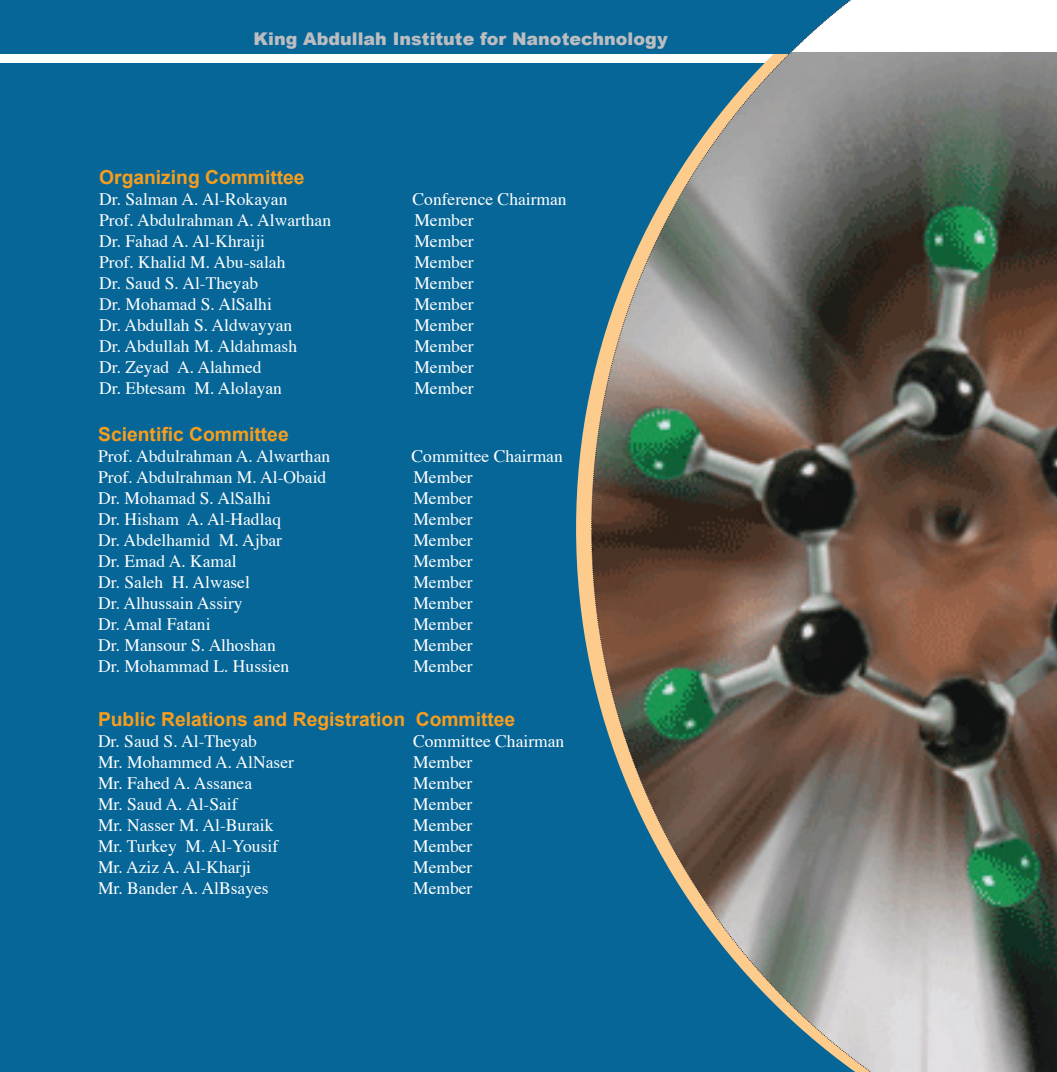
<style>
.page{position:relative;width:1057px;height:1072px;background:#fff}
.page>*{position:absolute;margin:0;border:0;box-sizing:border-box;transform-origin:0 0}
.t1{font:700 19.25px "Arial";color:#f89e1c}
.t2{font:17.5px "Times";color:#fff}
.t3{font:900 17.5px "Arial";color:#bcbdc0}
</style>
<div class="page">
<div style="left:0;top:63px;width:1057px;height:1008px;background:#076698"></div>
<svg style="left:576px;top:53px;width:15px;height:616px"></svg>
<div style="left:0;top:0;width:1057px;height:53px;background:#076698"></div>
<svg style="left:591px;top:0;width:466px;height:528px;background:#66706d"></svg>
<svg style="left:591px;top:529px;width:466px;height:542px"></svg>
<p class="t3" style="left:254px;top:29px;width:415px">King Abdullah Institute for Nanotechnology</p>
<p class="t1" style="left:99px;top:166px;width:207px">Organizing Committee</p>
<p class="t2" style="left:99px;top:188px;width:190px">Dr. Salman A. Al-Rokayan</p>
<p class="t2" style="left:412px;top:188px;width:156px">Conference Chairman</p>
<p class="t2" style="left:99px;top:209px;width:233px">Prof. Abdulrahman A. Alwarthan</p>
<p class="t2" style="left:414px;top:209px;width:61px">Member</p>
<p class="t2" style="left:99px;top:230px;width:167px">Dr. Fahad A. Al-Khraiji</p>
<p class="t2" style="left:414px;top:230px;width:61px">Member</p>
<p class="t2" style="left:99px;top:251px;width:188px">Prof. Khalid M. Abu-salah</p>
<p class="t2" style="left:414px;top:251px;width:61px">Member</p>
<p class="t2" style="left:99px;top:272px;width:160px">Dr. Saud S. Al-Theyab</p>
<p class="t2" style="left:414px;top:272px;width:61px">Member</p>
<p class="t2" style="left:99px;top:293px;width:174px">Dr. Mohamad S. AlSalhi</p>
<p class="t2" style="left:414px;top:293px;width:61px">Member</p>
<p class="t2" style="left:99px;top:314px;width:194px">Dr. Abdullah S. Aldwayyan</p>
<p class="t2" style="left:414px;top:314px;width:61px">Member</p>
<p class="t2" style="left:99px;top:335px;width:199px">Dr. Abdullah M. Aldahmash</p>
<p class="t2" style="left:414px;top:335px;width:61px">Member</p>
<p class="t2" style="left:99px;top:356px;width:164px">Dr. Zeyad A. Alahmed</p>
<p class="t2" style="left:414px;top:356px;width:61px">Member</p>
<p class="t2" style="left:99px;top:377px;width:184px">Dr. Ebtesam M. Alolayan</p>
<p class="t2" style="left:414px;top:377px;width:61px">Member</p>
<p class="t1" style="left:98px;top:424px;width:192px">Scientific Committee</p>
<p class="t2" style="left:98px;top:445px;width:233px">Prof. Abdulrahman A. Alwarthan</p>
<p class="t2" style="left:411px;top:445px;width:153px">Committee Chairman</p>
<p class="t2" style="left:98px;top:466px;width:229px">Prof. Abdulrahman M. Al-Obaid</p>
<p class="t2" style="left:413px;top:466px;width:61px">Member</p>
<p class="t2" style="left:98px;top:487px;width:174px">Dr. Mohamad S. AlSalhi</p>
<p class="t2" style="left:413px;top:487px;width:61px">Member</p>
<p class="t2" style="left:98px;top:508px;width:184px">Dr. Hisham A. Al-Hadlaq</p>
<p class="t2" style="left:413px;top:508px;width:61px">Member</p>
<p class="t2" style="left:98px;top:529px;width:185px">Dr. Abdelhamid M. Ajbar</p>
<p class="t2" style="left:413px;top:529px;width:61px">Member</p>
<p class="t2" style="left:98px;top:550px;width:140px">Dr. Emad A. Kamal</p>
<p class="t2" style="left:413px;top:550px;width:61px">Member</p>
<p class="t2" style="left:98px;top:571px;width:153px">Dr. Saleh H. Alwasel</p>
<p class="t2" style="left:413px;top:571px;width:61px">Member</p>
<p class="t2" style="left:98px;top:592px;width:146px">Dr. Alhussain Assiry</p>
<p class="t2" style="left:413px;top:592px;width:61px">Member</p>
<p class="t2" style="left:98px;top:613px;width:114px">Dr. Amal Fatani</p>
<p class="t2" style="left:413px;top:613px;width:61px">Member</p>
<p class="t2" style="left:98px;top:634px;width:179px">Dr. Mansour S. Alhoshan</p>
<p class="t2" style="left:413px;top:634px;width:61px">Member</p>
<p class="t2" style="left:98px;top:655px;width:193px">Dr. Mohammad L. Hussien</p>
<p class="t2" style="left:413px;top:655px;width:61px">Member</p>
<p class="t1" style="left:98px;top:708px;width:419px">Public Relations and Registration Committee</p>
<p class="t2" style="left:98px;top:730px;width:160px">Dr. Saud S. Al-Theyab</p>
<p class="t2" style="left:413px;top:730px;width:153px">Committee Chairman</p>
<p class="t2" style="left:98px;top:751px;width:197px">Mr. Mohammed A. AlNaser</p>
<p class="t2" style="left:413px;top:751px;width:61px">Member</p>
<p class="t2" style="left:98px;top:772px;width:156px">Mr. Fahed A. Assanea</p>
<p class="t2" style="left:413px;top:772px;width:61px">Member</p>
<p class="t2" style="left:98px;top:793px;width:141px">Mr. Saud A. Al-Saif</p>
<p class="t2" style="left:413px;top:793px;width:61px">Member</p>
<p class="t2" style="left:98px;top:814px;width:177px">Mr. Nasser M. Al-Buraik</p>
<p class="t2" style="left:413px;top:814px;width:61px">Member</p>
<p class="t2" style="left:98px;top:835px;width:182px">Mr. Turkey M. Al-Yousif</p>
<p class="t2" style="left:413px;top:835px;width:61px">Member</p>
<p class="t2" style="left:98px;top:856px;width:155px">Mr. Aziz A. Al-Kharji</p>
<p class="t2" style="left:413px;top:856px;width:61px">Member</p>
<p class="t2" style="left:98px;top:877px;width:172px">Mr. Bander A. AlBsayes</p>
<p class="t2" style="left:413px;top:877px;width:61px">Member</p>
</div>
